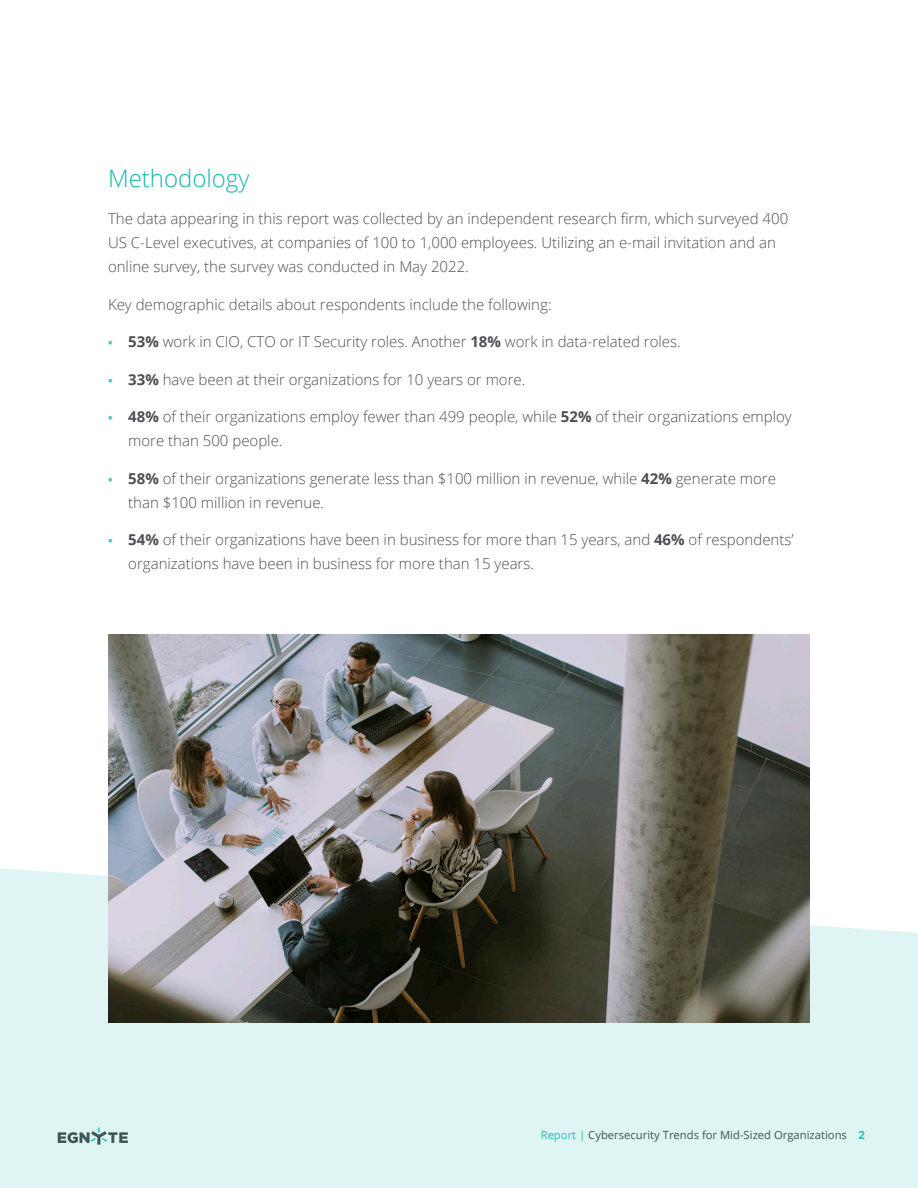
<style>
.page{position:relative;width:918px;height:1188px;background:#fff}
.page>*{position:absolute;margin:0;border:0;box-sizing:border-box;transform-origin:0 0}
.BODY_TEXT_-_NUMBERS{font:300 24px "Open Sans";color:#14b7aa}
.BODY_TEXT_-_NUMBERS-2{font:300 15px/24px "Open Sans";color:#4d4f54}
.t1{font:11.25px "Open Sans";color:#414446}
.s1{font-weight:700;font-size:12px;color:#57c3ba}
.s2{font-weight:700}
.s3{color:#2abdb4}
.s4{font-weight:700;color:#2abdb4}
</style>
<div class="page">
<div style="left:0;top:868px;width:918px;height:320px;background:#dff5f3"></div>
<img style="left:108px;top:634px;width:702px;height:388px">
<p class="BODY_TEXT_-_NUMBERS" style="left:108px;top:162px;width:143px">Methodology</p>
<p class="BODY_TEXT_-_NUMBERS-2" style="left:108px;top:207px;width:682px">The data appearing in this report was collected by an independent research firm, which surveyed 400<br>US C-Level executives, at companies of 100 to 1,000 employees. Utilizing an e-mail invitation and an online survey, the survey was conducted in May 2022.</p>
<p class="BODY_TEXT_-_NUMBERS-2" style="left:108px;top:292px;width:445px">Key demographic details about respondents include the following:</p>
<p class="BODY_TEXT_-_NUMBERS-2" style="left:108px;top:330px;width:574px"><span class="s1">•</span> <span class="s2">53%</span> work in CIO, CTO or IT Security roles. Another <span class="s2">18%</span> work in data-related roles.</p>
<p class="BODY_TEXT_-_NUMBERS-2" style="left:108px;top:367px;width:419px"><span class="s1">•</span> <span class="s2">33%</span> have been at their organizations for 10 years or more.</p>
<p class="BODY_TEXT_-_NUMBERS-2" style="left:128px;top:405px;width:665px;text-indent:-20px"><span class="s1">•</span> <span class="s2">48%</span> of their organizations employ fewer than 499 people, while <span class="s2">52%</span> of their organizations employ more than 500 people.</p>
<p class="BODY_TEXT_-_NUMBERS-2" style="left:128px;top:466px;width:649px;text-indent:-20px"><span class="s1">•</span> <span class="s2">58%</span> of their organizations generate less than $100 million in revenue, while <span class="s2">42%</span> generate more than $100 million in revenue.</p>
<p class="BODY_TEXT_-_NUMBERS-2" style="left:128px;top:528px;width:667px;text-indent:-20px"><span class="s1">•</span> <span class="s2">54%</span> of their organizations have been in business for more than 15 years, and <span class="s2">46%</span> of respondents’ organizations have been in business for more than 15 years.</p>
<p class="t1" style="left:541px;top:1127px;width:326px"><span class="s3">Report |</span> Cybersecurity Trends for Mid-Sized Organizations <span class="s4">2</span></p>
</div>
